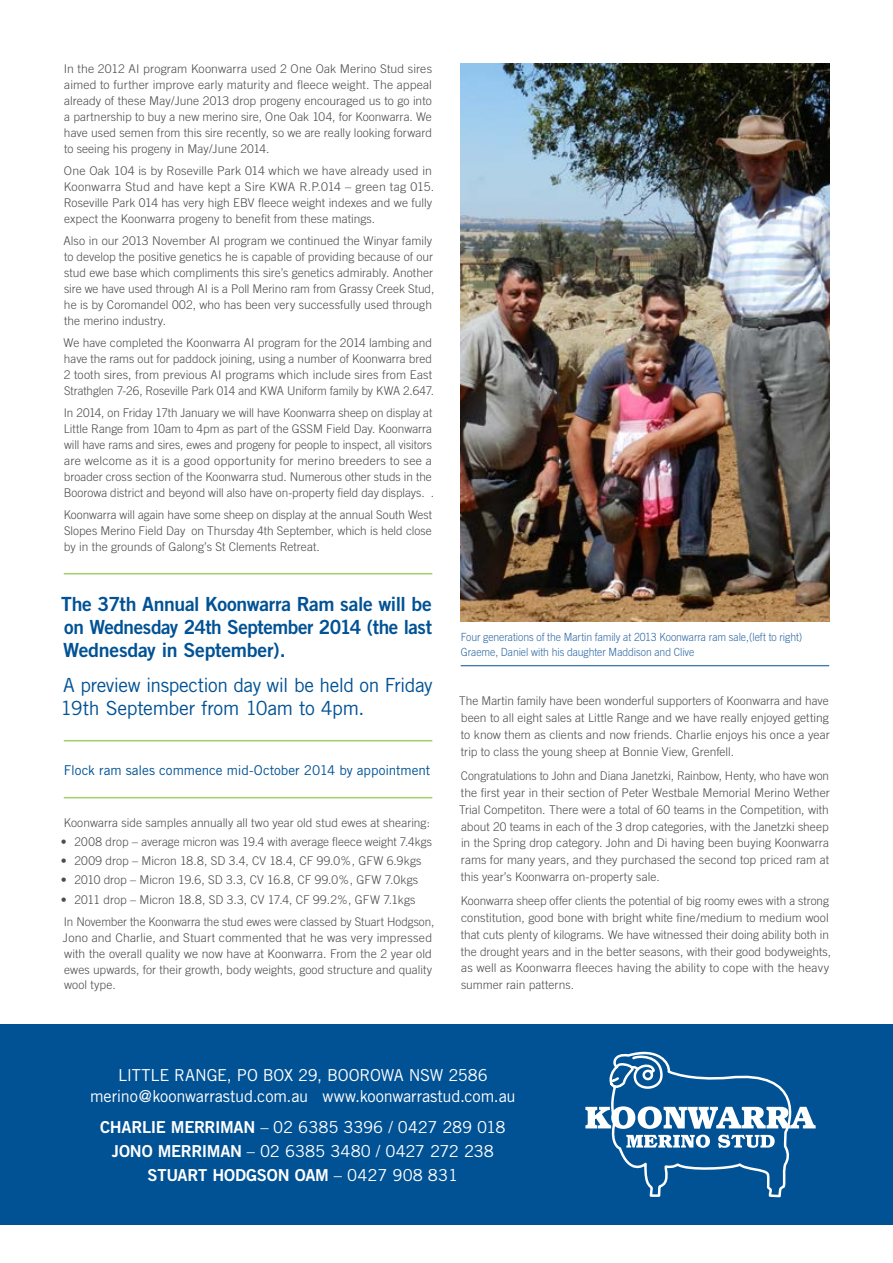
<style>
.page{position:relative;width:893px;height:1263px;background:#fff}
.page>*{position:absolute;margin:0;border:0;box-sizing:border-box;transform-origin:0 0}
.t1{font:19.5px/23.4px "Trade Gothic Bold Two";letter-spacing:-.02em;color:#005295;text-align:justify}
.t2{font:19.5px/23.4px "Trade Gothic";letter-spacing:-.025em;color:#005295}
.t3{font:16.5px/21px "Trade Gothic";letter-spacing:-.01em;color:#fff;text-align:center}
.t4{font:16.5px "Trade Gothic Bold Two";letter-spacing:-.01em;color:#fff}
.t5{font:13.5px "Trade Gothic";letter-spacing:-.005em;color:#005295}
.t6{font:300 12px/15.9px "Trade Gothic";color:#4d4d4f}
.t7{font:300 11.25px/14.2px "Trade Gothic";letter-spacing:-.005em;color:#2f68a4;scale:.93 1}
.s1{font-family:"Trade Gothic Bold Two"}
.s2{font-family:"Trade Gothic"}
</style>
<div class="page">
<div style="left:0;top:1024px;width:893px;height:201px;background:#005295"></div>
<svg style="left:585px;top:1052px;width:231px;height:145px"></svg>
<hr style="left:64px;top:573px;width:368px;height:1px;background:#a0cf67">
<hr style="left:64px;top:740px;width:368px;height:1px;background:#a0cf67">
<hr style="left:64px;top:797px;width:368px;height:1px;background:#a0cf67">
<img style="left:461px;top:64px;width:368px;height:558px">
<hr style="left:461px;top:665px;width:368px;height:1px;background:#005295">
<p class="t6" style="left:64px;top:61px;width:370px;text-align:justify">In the 2012 AI program Koonwarra used 2 One Oak Merino Stud sires aimed to further improve early maturity and fleece weight. The appeal already of these May/June 2013 drop progeny encouraged us to go into a partnership to buy a new merino sire, One Oak 104, for Koonwarra. We have used semen from this sire recently, so we are really looking forward to seeing his progeny in May/June 2014.</p>
<p class="t6" style="left:64px;top:163px;width:372px">One Oak 104 is by Roseville Park 014 which we have already used in Koonwarra Stud and have kept a Sire KWA R.P.014 – green tag 015.<br>Roseville Park 014 has very high EBV fleece weight indexes and we fully expect the Koonwarra progeny to benefit from these matings.</p>
<p class="t6" style="left:63px;top:233px;width:372px">Also in our 2013 November AI program we continued the Winyar family to develop the positive genetics he is capable of providing because of our stud ewe base which compliments this sire’s genetics admirably. Another sire we have used through AI is a Poll Merino ram from Grassy Creek Stud, he is by Coromandel 002, who has been very successfully used through the merino industry.</p>
<p class="t6" style="left:64px;top:335px;width:372px">We have completed the Koonwarra AI program for the 2014 lambing and have the rams out for paddock joining, using a number of Koonwarra bred 2 tooth sires, from previous AI programs which include sires from East Strathglen 7-26, Roseville Park 014 and KWA Uniform family by KWA 2.647.</p>
<p class="t6" style="left:64px;top:405px;width:372px">In 2014, on Friday 17th January we will have Koonwarra sheep on display at Little Range from 10am to 4pm as part of the GSSM Field Day. Koonwarra will have rams and sires, ewes and progeny for people to inspect, all visitors are welcome as it is a good opportunity for merino breeders to see a broader cross section of the Koonwarra stud. Numerous other studs in the Boorowa district and beyond will also have on-property field day displays. .</p>
<p class="t6" style="left:64px;top:506px;width:370px;text-align:justify">Koonwarra will again have some sheep on display at the annual South West Slopes Merino Field Day on Thursday 4th September, which is held close by in the grounds of Galong’s St Clements Retreat.</p>
<h1 class="t1" style="left:61px;top:592px;width:372px">The 37th Annual Koonwarra Ram sale will be on Wednesday 24th September 2014 (the last Wednesday in September).</h1>
<h1 class="t2" style="left:60px;top:673px;width:374px">A preview inspection day wil be held on Friday<br>19th September from 10am to 4pm.</h1>
<p class="t5" style="left:64px;top:762px;width:368px">Flock ram sales commence mid-October 2014 by appointment</p>
<p class="t6" style="left:64px;top:815px;width:368px">Koonwarra side samples annually all two year old stud ewes at shearing:</p>
<p class="t6" style="left:61px;top:834px;width:373px">• 2008 drop – average micron was 19.4 with average fleece weight 7.4kgs</p>
<p class="t6" style="left:61px;top:853px;width:362px">• 2009 drop – Micron 18.8, SD 3.4, CV 18.4, CF 99.0%, GFW 6.9kgs</p>
<p class="t6" style="left:61px;top:872px;width:359px">• 2010 drop – Micron 19.6, SD 3.3, CV 16.8, CF 99.0%, GFW 7.0kgs</p>
<p class="t6" style="left:61px;top:888px;width:375px;line-height:22.4px">• 2011 drop – Micron 18.8, SD 3.3, CV 17.4, CF 99.2%, GFW 7.1kgs<br>In November the Koonwarra the stud ewes were classed by Stuart Hodgson,</p>
<p class="t6" style="left:63px;top:929px;width:371px;text-align:justify">Jono and Charlie, and Stuart commented that he was very impressed with the overall quality we now have at Koonwarra. From the 2 year old ewes upwards, for their growth, body weights, good structure and quality wool type.</p>
<p class="t7" style="left:461px;top:630px;width:369px">Four generations of the Martin family at 2013 Koonwarra ram sale,(left to right)<br>Graeme, Daniel with his daughter Maddison and Clive</p>
<p class="t6" style="left:459px;top:692px;width:372px;line-height:17px;text-align:justify">The Martin family have been wonderful supporters of Koonwarra and have been to all eight sales at Little Range and we have really enjoyed getting to know them as clients and now friends. Charlie enjoys his once a year trip to class the young sheep at Bonnie View, Grenfell.</p>
<p class="t6" style="left:459px;top:767px;width:372px;line-height:17px;text-align:justify">Congratulations to John and Diana Janetzki, Rainbow, Henty, who have won the first year in their section of Peter Westbale Memorial Merino Wether Trial Competiton. There were a total of 60 teams in the Competition, with about 20 teams in each of the 3 drop categories, with the Janetzki sheep in the Spring drop category. John and Di having been buying Koonwarra rams for many years, and they purchased the second top priced ram at this year’s Koonwarra on-property sale.</p>
<p class="t6" style="left:461px;top:892px;width:372px;line-height:17px">Koonwarra sheep offer clients the potential of big roomy ewes with a strong constitution, good bone with bright white fine/medium to medium wool that cuts plenty of kilograms. We have witnessed their doing ability both in the drought years and in the better seasons, with their good bodyweights, as well as Koonwarra fleeces having the ability to cope with the heavy summer rain patterns.</p>
<h2 class="t3" style="left:90px;top:1065px;width:427px">LITTLE RANGE, PO BOX 29, BOOROWA NSW 2586 merino@koonwarrastud.com.au www.koonwarrastud.com.au</h2>
<h2 class="t3" style="left:100px;top:1115px;width:407px;line-height:24px"><span class="s1">CHARLIE MERRIMAN</span> – 02 6385 3396 / 0427 289 018<br><span class="s1">JONO MERRIMAN</span> – 02 6385 3480 / 0427 272 238</h2>
<h2 class="t4" style="left:148px;top:1164px;width:312px">STUART HODGSON OAM <span class="s2">– 0427 908 831</span></h2>
</div>
